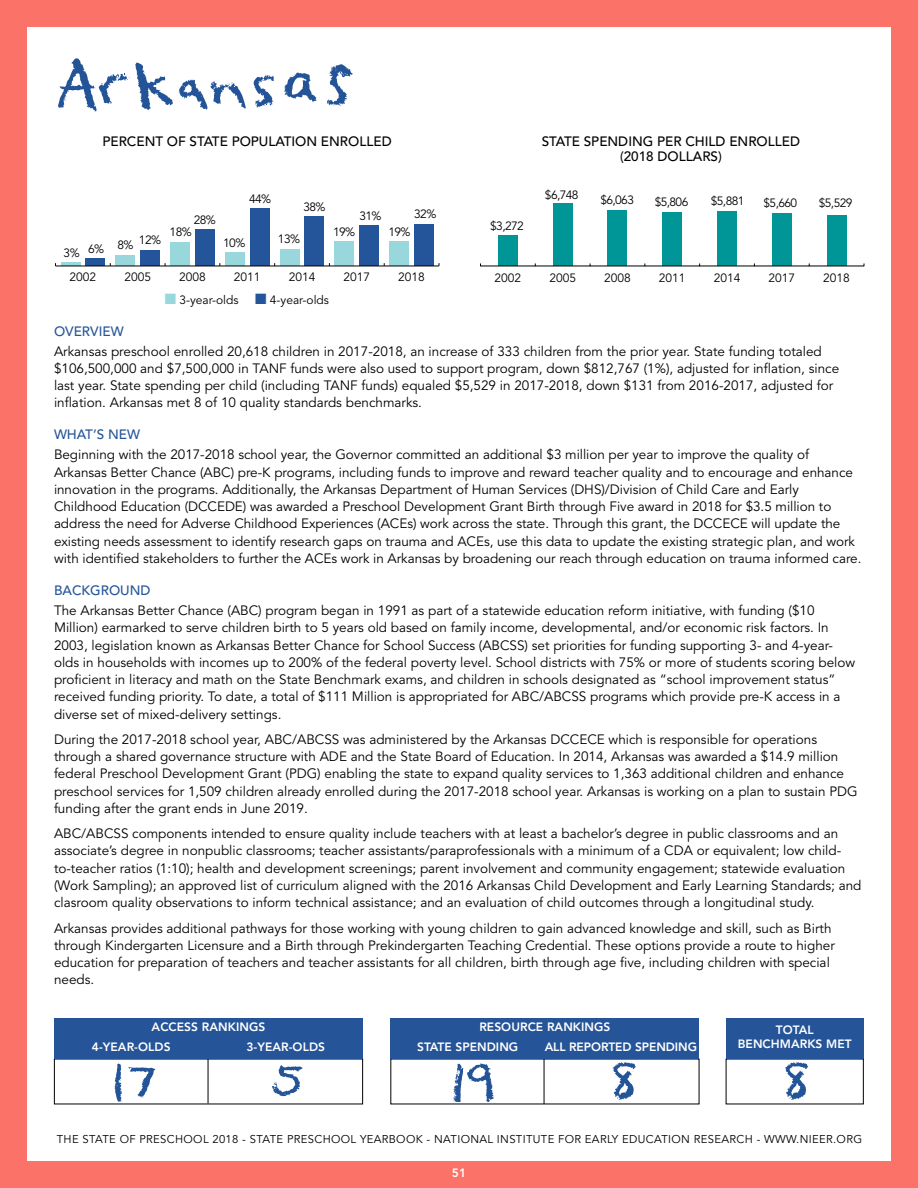
<style>
.page{position:relative;width:918px;height:1188px;background:#fa7268}
.page>*{position:absolute;margin:0;border:0;box-sizing:border-box;transform-origin:0 0}
.t1{font:13.5px/17.2px "Avenir";color:#000}
.t2{font:500 13.5px/15px "Avenir";color:#000;text-align:center}
.t3{font:500 13.5px "Avenir";color:#255498}
.t4{font:12px "Avenir";color:#000}
.t5{font:800 12px/20.1px "Avenir";letter-spacing:.005em;color:#fff}
.t6{font:11.25px "Avenir";letter-spacing:.03em;color:#000}
.s1{color:#98d7dc}
.s2{color:#245499}
</style>
<div class="page">
<div style="left:27px;top:27px;width:864px;height:1134px;background:#fff"></div>
<hr style="left:208px;top:1057px;width:1px;height:46px;background:#000">
<hr style="left:544px;top:1058px;width:1px;height:46px;background:#000">
<div style="left:54px;top:1014px;width:309px;height:45px;background:#255498"></div>
<div style="left:390px;top:1014px;width:309px;height:45px;background:#255498"></div>
<div style="left:726px;top:1014px;width:138px;height:45px;background:#255498"></div>
<svg style="left:284px;top:72px;width:33px;height:30px"></svg>
<svg style="left:327px;top:64px;width:26px;height:42px"></svg>
<svg style="left:253px;top:74px;width:21px;height:34px"></svg>
<svg style="left:58px;top:58px;width:188px;height:54px"></svg>
<div style="left:85px;top:258px;width:20px;height:8px;background:#245499"></div>
<div style="left:140px;top:250px;width:20px;height:16px;background:#245499"></div>
<div style="left:195px;top:229px;width:20px;height:37px;background:#245499"></div>
<div style="left:250px;top:208px;width:19px;height:58px;background:#245499"></div>
<div style="left:304px;top:216px;width:20px;height:50px;background:#245499"></div>
<div style="left:359px;top:225px;width:20px;height:41px;background:#245499"></div>
<div style="left:414px;top:224px;width:20px;height:42px;background:#245499"></div>
<svg style="left:61px;top:262px;width:19px;height:4px"></svg>
<div style="left:115px;top:255px;width:20px;height:11px;background:#98d7dc"></div>
<div style="left:170px;top:242px;width:20px;height:24px;background:#98d7dc"></div>
<div style="left:225px;top:253px;width:20px;height:13px;background:#98d7dc"></div>
<div style="left:280px;top:249px;width:20px;height:17px;background:#98d7dc"></div>
<div style="left:335px;top:241px;width:19px;height:25px;background:#98d7dc"></div>
<div style="left:389px;top:241px;width:20px;height:25px;background:#98d7dc"></div>
<div style="left:498px;top:236px;width:20px;height:30px;background:#009698"></div>
<div style="left:553px;top:204px;width:20px;height:62px;background:#009698"></div>
<div style="left:608px;top:210px;width:19px;height:56px;background:#009698"></div>
<div style="left:662px;top:212px;width:20px;height:54px;background:#009698"></div>
<div style="left:717px;top:212px;width:20px;height:54px;background:#009698"></div>
<div style="left:772px;top:214px;width:20px;height:52px;background:#009698"></div>
<div style="left:827px;top:215px;width:19px;height:51px;background:#009698"></div>
<hr style="left:55px;top:266px;width:384px;height:1px;background:#000">
<hr style="left:480px;top:266px;width:384px;height:1px;background:#000">
<div style="left:54px;top:325px;width:810px;height:692px;background:#fff"></div>
<svg style="left:785px;top:1062px;width:23px;height:38px"></svg>
<svg style="left:613px;top:1062px;width:23px;height:38px"></svg>
<svg style="left:115px;top:1064px;width:40px;height:37px"></svg>
<svg style="left:453px;top:1064px;width:41px;height:38px"></svg>
<svg style="left:272px;top:1065px;width:30px;height:31px"></svg>
<p class="t2" style="left:102px;top:134px;width:291px">PERCENT OF STATE POPULATION ENROLLED</p>
<p class="t2" style="left:542px;top:134px;width:260px">STATE SPENDING PER CHILD ENROLLED (2018 DOLLARS)</p>
<p class="t4" style="left:64px;top:246px;width:18px">3%</p>
<p class="t4" style="left:139px;top:233px;width:24px">12%</p>
<p class="t4" style="left:88px;top:240px;width:47px">6% 8%</p>
<p class="t4" style="left:194px;top:213px;width:24px">28%</p>
<p class="t4" style="left:170px;top:225px;width:24px">18%</p>
<p class="t4" style="left:249px;top:192px;width:24px">44%</p>
<p class="t4" style="left:303px;top:200px;width:24px">38%</p>
<p class="t4" style="left:223px;top:236px;width:24px">10%</p>
<p class="t4" style="left:278px;top:232px;width:24px">13%</p>
<p class="t4" style="left:359px;top:209px;width:24px">31%</p>
<p class="t4" style="left:333px;top:225px;width:24px">19%</p>
<p class="t4" style="left:414px;top:207px;width:24px">32%</p>
<p class="t4" style="left:388px;top:225px;width:24px">19%</p>
<p class="t4" style="left:490px;top:219px;width:35px">$3,272</p>
<p class="t4" style="left:545px;top:188px;width:35px">$6,748</p>
<p class="t4" style="left:600px;top:193px;width:35px">$6,063</p>
<p class="t4" style="left:655px;top:195px;width:35px">$5,806</p>
<p class="t4" style="left:711px;top:194px;width:35px">$5,881</p>
<p class="t4" style="left:764px;top:196px;width:35px">$5,660</p>
<p class="t4" style="left:819px;top:196px;width:35px">$5,529</p>
<p class="t4" style="left:70px;top:270px;width:28px">2002</p>
<p class="t4" style="left:124px;top:270px;width:28px">2005</p>
<p class="t4" style="left:179px;top:270px;width:28px">2008</p>
<p class="t4" style="left:234px;top:270px;width:28px">2011</p>
<p class="t4" style="left:289px;top:270px;width:28px">2014</p>
<p class="t4" style="left:343px;top:270px;width:28px">2017</p>
<p class="t4" style="left:398px;top:270px;width:28px">2018</p>
<p class="t4" style="left:495px;top:271px;width:28px">2002</p>
<p class="t4" style="left:549px;top:271px;width:28px">2005</p>
<p class="t4" style="left:604px;top:271px;width:28px">2008</p>
<p class="t4" style="left:659px;top:271px;width:28px">2011</p>
<p class="t4" style="left:714px;top:271px;width:28px">2014</p>
<p class="t4" style="left:768px;top:271px;width:28px">2017</p>
<p class="t4" style="left:823px;top:271px;width:28px">2018</p>
<p class="t4" style="left:165px;top:293px;width:166px"><span class="s1">■</span> 3-year-olds <span class="s2">■</span> 4-year-olds</p>
<p class="t3" style="left:54px;top:323px;width:71px">OVERVIEW</p>
<p class="t1" style="left:54px;top:343px;width:787px">Arkansas preschool enrolled 20,618 children in 2017-2018, an increase of 333 children from the prior year. State funding totaled $106,500,000 and $7,500,000 in TANF funds were also used to support program, down $812,767 (1%), adjusted for inflation, since last year. State spending per child (including TANF funds) equaled $5,529 in 2017-2018, down $131 from 2016-2017, adjusted for inflation. Arkansas met 8 of 10 quality standards benchmarks.</p>
<p class="t3" style="left:54px;top:427px;width:87px">WHAT’S NEW</p>
<p class="t1" style="left:54px;top:447px;width:809px">Beginning with the 2017-2018 school year, the Governor committed an additional $3 million per year to improve the quality of Arkansas Better Chance (ABC) pre-K programs, including funds to improve and reward teacher quality and to encourage and enhance innovation in the programs. Additionally, the Arkansas Department of Human Services (DHS)/Division of Child Care and Early Childhood Education (DCCEDE) was awarded a Preschool Development Grant Birth through Five award in 2018 for $3.5 million to address the need for Adverse Childhood Experiences (ACEs) work across the state. Through this grant, the DCCECE will update the existing needs assessment to identify research gaps on trauma and ACEs, use this data to update the existing strategic plan, and work with identified stakeholders to further the ACEs work in Arkansas by broadening our reach through education on trauma informed care.</p>
<p class="t3" style="left:54px;top:583px;width:98px">BACKGROUND</p>
<p class="t1" style="left:54px;top:602px;width:803px">The Arkansas Better Chance (ABC) program began in 1991 as part of a statewide education reform initiative, with funding ($10<br>Million) earmarked to serve children birth to 5 years old based on family income, developmental, and/or economic risk factors. In 2003, legislation known as Arkansas Better Chance for School Success (ABCSS) set priorities for funding supporting 3- and 4-year&shy;olds in households with incomes up to 200% of the federal poverty level. School districts with 75% or more of students scoring below proficient in literacy and math on the State Benchmark exams, and children in schools designated as “school improvement status” received funding priority. To date, a total of $111 Million is appropriated for ABC/ABCSS programs which provide pre-K access in a diverse set of mixed-delivery settings.</p>
<p class="t1" style="left:54px;top:731px;width:805px">During the 2017-2018 school year, ABC/ABCSS was administered by the Arkansas DCCECE which is responsible for operations through a shared governance structure with ADE and the State Board of Education. In 2014, Arkansas was awarded a $14.9 million federal Preschool Development Grant (PDG) enabling the state to expand quality services to 1,363 additional children and enhance preschool services for 1,509 children already enrolled during the 2017-2018 school year. Arkansas is working on a plan to sustain PDG funding after the grant ends in June 2019.</p>
<p class="t1" style="left:54px;top:825px;width:809px">ABC/ABCSS components intended to ensure quality include teachers with at least a bachelor’s degree in public classrooms and an associate’s degree in nonpublic classrooms; teacher assistants/paraprofessionals with a minimum of a CDA or equivalent; low child&shy;to-teacher ratios (1:10); health and development screenings; parent involvement and community engagement; statewide evaluation (Work Sampling); an approved list of curriculum aligned with the 2016 Arkansas Child Development and Early Learning Standards; and clasroom quality observations to inform technical assistance; and an evaluation of child outcomes through a longitudinal study.</p>
<p class="t1" style="left:54px;top:920px;width:782px">Arkansas provides additional pathways for those working with young children to gain advanced knowledge and skill, such as Birth through Kindergarten Licensure and a Birth through Prekindergarten Teaching Credential. These options provide a route to higher education for preparation of teachers and teacher assistants for all children, birth through age five, including children with special needs.</p>
<p class="t5" style="left:92px;top:1017px;width:175px;text-indent:60px">ACCESS RANKINGS<br>4-YEAR-OLDS</p>
<p class="t5" style="left:246px;top:1037px;width:80px">3-YEAR-OLDS</p>
<p class="t5" style="left:417px;top:1017px;width:195px;text-indent:62px">RESOURCE RANKINGS<br>STATE SPENDING</p>
<p class="t5" style="left:545px;top:1037px;width:154px">ALL REPORTED SPENDING</p>
<p class="t5" style="left:738px;top:1023px;width:115px;line-height:13.5px;text-align:center">TOTAL<br>BENCHMARKS MET</p>
<p class="t6" style="left:57px;top:1132px;width:807px">THE STATE OF PRESCHOOL 2018 - STATE PRESCHOOL YEARBOOK - NATIONAL INSTITUTE FOR EARLY EDUCATION RESEARCH - WWW.NIEER.ORG</p>
<p class="t5" style="left:452px;top:1163px;width:16px">51</p>
</div>
